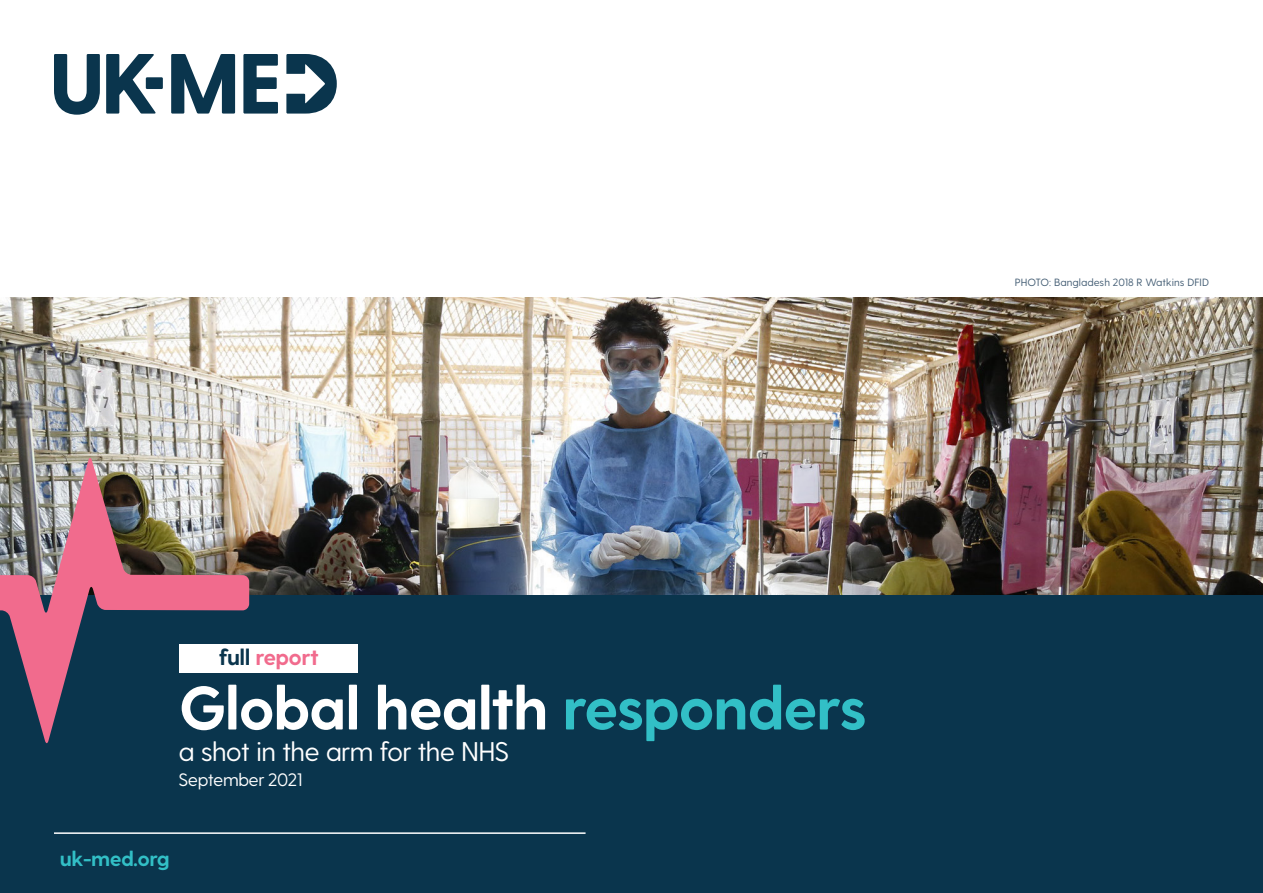
<style>
.page{position:relative;width:1263px;height:893px;background:#fff}
.page>*{position:absolute;margin:0;border:0;box-sizing:border-box;transform-origin:0 0}
.t1{font:700 61.35px "Greycliff CF";letter-spacing:-.03em;color:#fff}
.Standfirst{font:27px "Greycliff CF";letter-spacing:-.03em;color:#fff}
.t2{font:700 22.5px "Greycliff CF";letter-spacing:-.03em;color:#f16b8d}
.t3{font:700 21px "Greycliff CF";letter-spacing:-.03em;color:#32bfc6}
.t4{font:18px "Greycliff CF";letter-spacing:-.03em;color:#fff}
.Photo_credit{font:10.5px "Greycliff CF";color:#415b72}
.s1{color:#0a354d}
.s2{color:#32bfc6}
</style>
<div class="page">
<img style="left:0;top:297px;width:1263px;height:298px">
<div style="left:0;top:595px;width:1263px;height:298px;background:#0a354d"></div>
<hr style="left:54px;top:832px;width:531px;height:2px;background:#fff">
<img style="left:0;top:457px;width:249px;height:287px">
<svg style="left:243px;top:54px;width:35px;height:60px"></svg>
<svg style="left:171px;top:54px;width:64px;height:60px"></svg>
<svg style="left:106px;top:54px;width:50px;height:60px"></svg>
<svg style="left:54px;top:54px;width:46px;height:61px"></svg>
<svg style="left:286px;top:54px;width:51px;height:60px"></svg>
<div style="left:146px;top:77px;width:17px;height:12px;background:#0a354d"></div>
<div style="left:179px;top:644px;width:179px;height:29px;background:#fff"></div>
<p class="t2" style="left:219px;top:644px;width:101px"><span class="s1">full</span> report</p>
<p class="t1" style="left:179px;top:671px;width:690px">Global health <span class="s2">responders</span></p>
<p class="t4" style="left:179px;top:769px;width:125px">September 2021</p>
<p class="Standfirst" style="left:179px;top:735px;width:332px">a shot in the arm for the NHS</p>
<p class="t3" style="left:60px;top:846px;width:111px">uk-med.org</p>
<p class="Photo_credit" style="left:1015px;top:276px;width:196px">PHOTO: Bangladesh 2018 R Watkins DFID</p>
</div>
